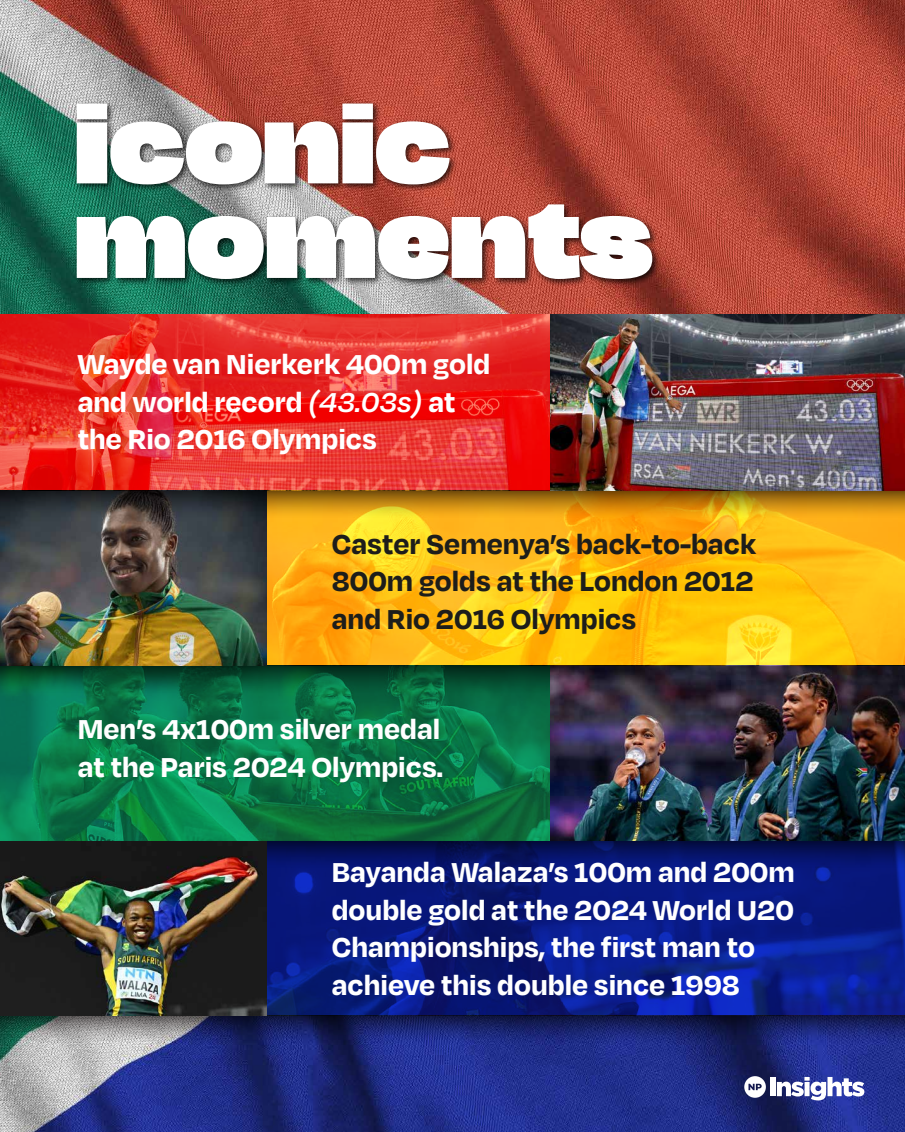
<style>
.page{position:relative;width:905px;height:1132px;background:#fff}
.page>*{position:absolute;margin:0;border:0;box-sizing:border-box;transform-origin:0 0}
.t1{font:105px/94.5px "Constructio Grotesk";color:#fff}
.t2{font:700 31.5px/37.8px "Degular";color:#fff}
.t3{font:700 31.5px/37.8px "Degular";color:#1d1d1b;text-align:justify}
.s1{font-weight:600;font-style:italic}
</style>
<div class="page">
<img style="left:0;top:0;width:905px;height:1131px">
<svg style="left:0;top:1015px;width:905px;height:28px"></svg>
<img style="left:69px;top:89px;width:595px;height:221px">
<div style="left:770px;top:1077px;width:5px;height:19px;background:#fff"></div>
<svg style="left:777px;top:1076px;width:87px;height:24px"></svg>
<svg style="left:744px;top:1076px;width:22px;height:21px"></svg>
<img style="left:267px;top:868px;width:638px;height:147px">
<svg style="left:267px;top:840px;width:638px;height:28px"></svg>
<img style="left:0;top:840px;width:267px;height:175px">
<img style="left:0;top:693px;width:550px;height:147px">
<svg style="left:0;top:665px;width:550px;height:28px"></svg>
<img style="left:550px;top:665px;width:355px;height:175px">
<img style="left:267px;top:518px;width:638px;height:147px">
<img style="left:0;top:518px;width:267px;height:147px">
<svg style="left:0;top:490px;width:905px;height:28px"></svg>
<img style="left:0;top:315px;width:550px;height:175px">
<img style="left:550px;top:315px;width:355px;height:175px">
<h1 class="t1" style="left:75px;top:93px;width:580px">iconic moments</h1>
<p class="t2" style="left:78px;top:343px;width:414px">Wayde van Nierkerk 400m gold and world record <span class="s1">(43.03s)</span> at the Rio 2016 Olympics</p>
<p class="t3" style="left:332px;top:523px;width:426px">Caster Semenya’s back-to-back 800m golds at the London 2012 and Rio 2016 Olympics</p>
<p class="t2" style="left:78px;top:708px;width:367px">Men’s 4x100m silver medal at the Paris 2024 Olympics.</p>
<p class="t2" style="left:332px;top:851px;width:464px">Bayanda Walaza’s 100m and 200m double gold at the 2024 World U20<br>Championships, the first man to achieve this double since 1998</p>
</div>
